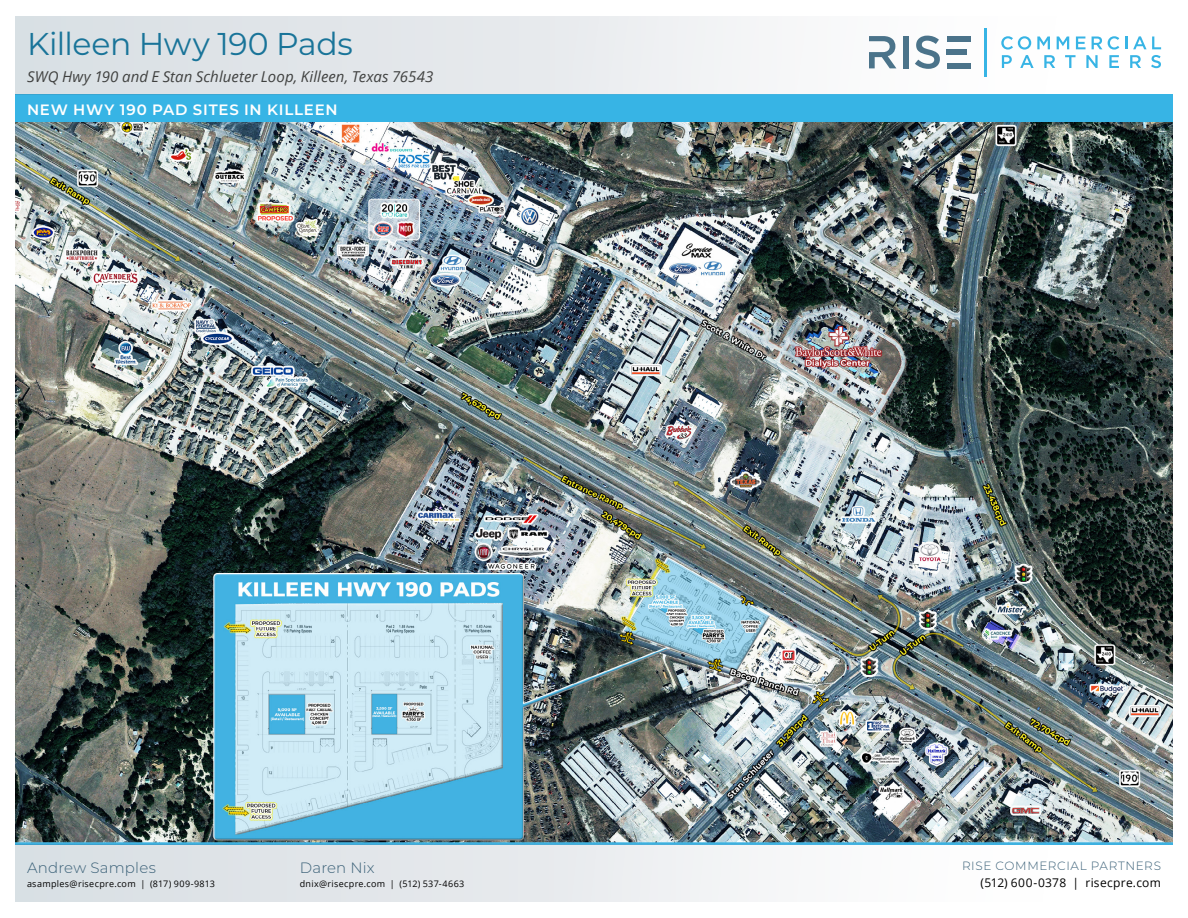
<style>
.page{position:relative;width:1188px;height:918px;background:#fff}
.page>*{position:absolute;margin:0;border:0;box-sizing:border-box;transform-origin:0 0}
.t1{font:31.5px "Montserrat";letter-spacing:-.015em;color:#197499}
.t2{font:italic 15px "Open Sans";letter-spacing:.005em;color:#404140}
.t3{font:600 15px "Montserrat";letter-spacing:.055em;color:#fff}
.t4{font:300 15px "Montserrat";letter-spacing:.015em;color:#3b6178}
.t5{font:12px "Open Sans";letter-spacing:.025em;color:#000}
.t6{font:300 12px "Montserrat";letter-spacing:.055em;color:#3b6178}
.t7{font:9px "Open Sans";letter-spacing:.035em;color:#000}
</style>
<div class="page">
<img style="left:15px;top:122px;width:1158px;height:723px">
<div style="left:15px;top:845px;width:1154px;height:57px;background:linear-gradient(to right,#d6dce1,#fff)"></div>
<div style="left:15px;top:94px;width:1158px;height:28px;background:#37b4e5"></div>
<div style="left:15px;top:16px;width:1156px;height:79px;background:linear-gradient(to right,#d6dce1,#fff)"></div>
<div style="left:903px;top:36px;width:5px;height:32px;background:#4b738a"></div>
<svg style="left:915px;top:36px;width:25px;height:33px"></svg>
<svg style="left:869px;top:36px;width:27px;height:32px"></svg>
<div style="left:947px;top:36px;width:24px;height:5px;background:#4b738a"></div>
<div style="left:947px;top:63px;width:24px;height:5px;background:#4b738a"></div>
<div style="left:947px;top:50px;width:20px;height:5px;background:#4b738a"></div>
<svg style="left:1125px;top:37px;width:2px;height:12px"></svg>
<svg style="left:1133px;top:36px;width:28px;height:13px"></svg>
<svg style="left:1001px;top:36px;width:101px;height:32px"></svg>
<svg style="left:1108px;top:36px;width:11px;height:32px"></svg>
<svg style="left:1130px;top:55px;width:11px;height:13px"></svg>
<svg style="left:1151px;top:55px;width:10px;height:13px"></svg>
<hr style="left:985px;top:28px;width:2px;height:48px;background:#37b4e5">
<h1 class="t1" style="left:27px;top:22px;width:327px">Killeen Hwy 190 Pads</h1>
<h2 class="t2" style="left:27px;top:66px;width:408px">SWQ Hwy 190 and E Stan Schlueter Loop, Killeen, Texas 76543</h2>
<h2 class="t3" style="left:27px;top:99px;width:312px">NEW HWY 190 PAD SITES IN KILLEEN</h2>
<h2 class="t4" style="left:27px;top:857px;width:130px">Andrew Samples</h2>
<p class="t7" style="left:27px;top:877px;width:190px">asamples@risecpre.com | (817) 909-9813</p>
<h2 class="t4" style="left:300px;top:857px;width:76px">Daren Nix</h2>
<p class="t7" style="left:300px;top:877px;width:166px">dnix@risecpre.com | (512) 537-4663</p>
<h3 class="t6" style="left:962px;top:858px;width:200px">RISE COMMERCIAL PARTNERS</h3>
<h3 class="t5" style="left:981px;top:874px;width:182px">(512) 600-0378 | risecpre.com</h3>
</div>
